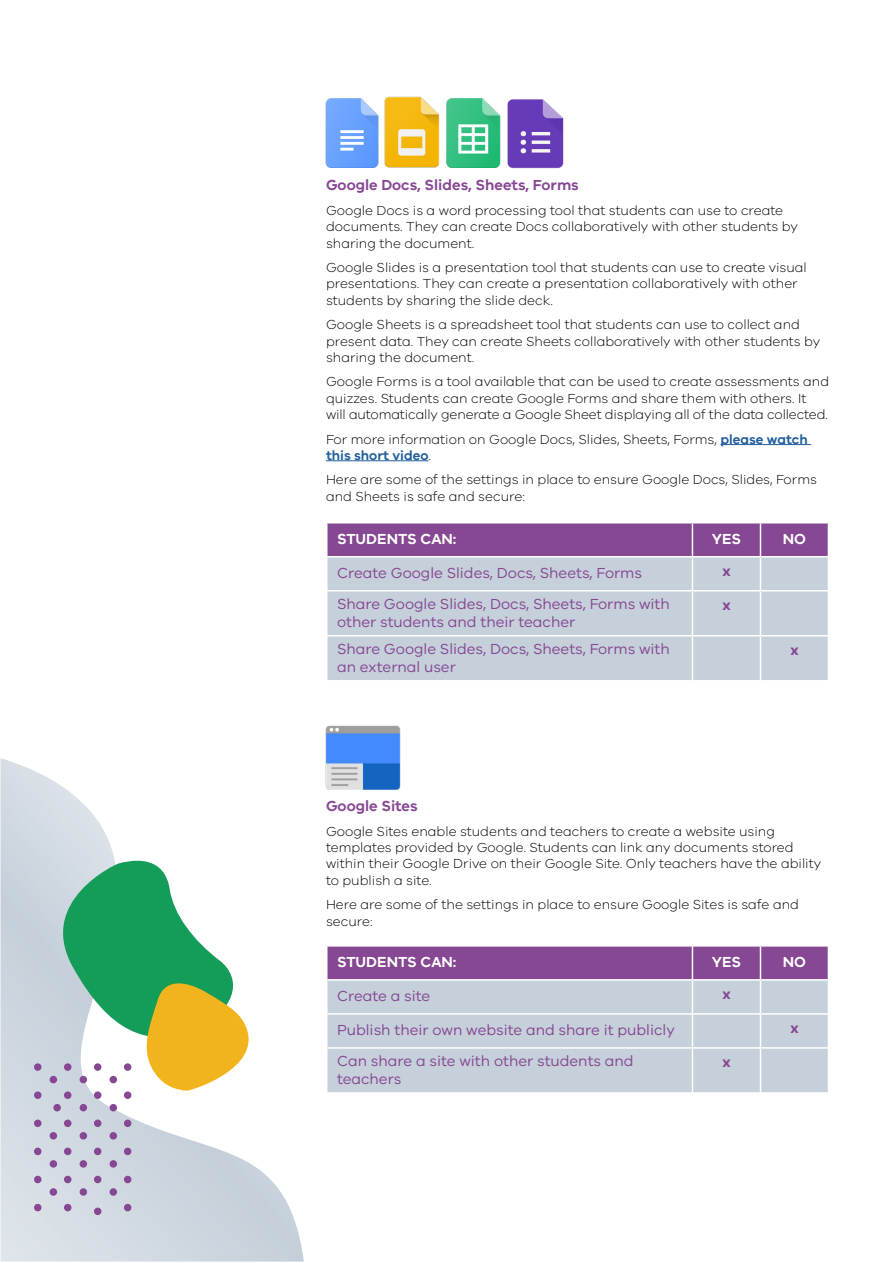
<style>
.page{position:relative;width:893px;height:1263px;background:#fff}
.page>*{position:absolute;margin:0;border:0;box-sizing:border-box;transform-origin:0 0}
.t1{font:15px/18px "VIC";color:#864793}
.t2{font:600 15px "VIC";color:#864793}
.t3{font:600 15px "VIC";color:#fff}
.t4{font:300 13.5px/16.2px "VIC";color:#000}
.s1{font-weight:600;color:#215e9e}
</style>
<div class="page">
<img style="left:1px;top:758px;width:303px;height:503px">
<svg style="left:36px;top:856px;width:224px;height:235px"></svg>
<hr style="left:720px;top:444px;width:91px;height:1px;background:#215e9e">
<hr style="left:326px;top:460px;width:103px;height:1px;background:#215e9e">
<div style="left:327px;top:523px;width:501px;height:33px;background:#864793"></div>
<div style="left:327px;top:557px;width:501px;height:123px;background:#c5d0da"></div>
<hr style="left:326px;top:590px;width:366px;height:1px;background:#fff">
<hr style="left:326px;top:635px;width:366px;height:1px;background:#fff">
<hr style="left:760px;top:590px;width:69px;height:1px;background:#fff">
<hr style="left:760px;top:635px;width:69px;height:1px;background:#fff">
<hr style="left:692px;top:523px;width:1px;height:33px;background:#fff">
<hr style="left:760px;top:523px;width:1px;height:33px;background:#fff">
<hr style="left:692px;top:557px;width:1px;height:33px;background:#fff">
<hr style="left:760px;top:557px;width:1px;height:33px;background:#fff">
<hr style="left:692px;top:590px;width:68px;height:1px;background:#fff">
<hr style="left:692px;top:591px;width:1px;height:44px;background:#fff">
<hr style="left:760px;top:591px;width:1px;height:44px;background:#fff">
<hr style="left:692px;top:635px;width:68px;height:1px;background:#fff">
<hr style="left:692px;top:636px;width:1px;height:44px;background:#fff">
<hr style="left:760px;top:636px;width:1px;height:44px;background:#fff">
<div style="left:327px;top:947px;width:501px;height:32px;background:#864793"></div>
<div style="left:327px;top:981px;width:501px;height:111px;background:#c5d0da"></div>
<hr style="left:326px;top:1013px;width:366px;height:2px;background:#fff">
<hr style="left:326px;top:1047px;width:366px;height:2px;background:#fff">
<hr style="left:760px;top:1013px;width:69px;height:2px;background:#fff">
<hr style="left:760px;top:1047px;width:69px;height:2px;background:#fff">
<hr style="left:692px;top:947px;width:1px;height:32px;background:#fff">
<hr style="left:760px;top:947px;width:1px;height:32px;background:#fff">
<hr style="left:692px;top:981px;width:1px;height:32px;background:#fff">
<hr style="left:760px;top:981px;width:1px;height:32px;background:#fff">
<hr style="left:692px;top:1013px;width:68px;height:2px;background:#fff">
<hr style="left:692px;top:1015px;width:1px;height:32px;background:#fff">
<hr style="left:760px;top:1015px;width:1px;height:32px;background:#fff">
<hr style="left:692px;top:1047px;width:68px;height:2px;background:#fff">
<hr style="left:692px;top:1049px;width:1px;height:43px;background:#fff">
<hr style="left:760px;top:1049px;width:1px;height:43px;background:#fff">
<img style="left:325px;top:98px;width:50px;height:69px">
<img style="left:375px;top:97px;width:126px;height:70px">
<img style="left:507px;top:99px;width:57px;height:70px">
<img style="left:325px;top:725px;width:76px;height:65px">
<div style="left:34px;top:1204px;width:8px;height:7px;background:#864793;border-radius:50%"></div>
<div style="left:64px;top:1204px;width:7px;height:7px;background:#864793;border-radius:50%"></div>
<div style="left:94px;top:1207px;width:7px;height:8px;background:#864793;border-radius:50%"></div>
<div style="left:124px;top:1204px;width:7px;height:7px;background:#864793;border-radius:50%"></div>
<div style="left:50px;top:1188px;width:7px;height:8px;background:#864793;border-radius:50%"></div>
<div style="left:80px;top:1188px;width:7px;height:8px;background:#864793;border-radius:50%"></div>
<div style="left:110px;top:1188px;width:7px;height:8px;background:#864793;border-radius:50%"></div>
<div style="left:34px;top:1176px;width:8px;height:7px;background:#864793;border-radius:50%"></div>
<div style="left:64px;top:1176px;width:7px;height:7px;background:#864793;border-radius:50%"></div>
<div style="left:94px;top:1176px;width:7px;height:7px;background:#864793;border-radius:50%"></div>
<div style="left:124px;top:1176px;width:7px;height:7px;background:#864793;border-radius:50%"></div>
<div style="left:50px;top:1160px;width:7px;height:7px;background:#864793;border-radius:50%"></div>
<div style="left:80px;top:1160px;width:7px;height:7px;background:#864793;border-radius:50%"></div>
<div style="left:110px;top:1160px;width:7px;height:7px;background:#864793;border-radius:50%"></div>
<div style="left:34px;top:1148px;width:8px;height:7px;background:#864793;border-radius:50%"></div>
<div style="left:64px;top:1148px;width:7px;height:7px;background:#864793;border-radius:50%"></div>
<div style="left:94px;top:1148px;width:7px;height:7px;background:#864793;border-radius:50%"></div>
<div style="left:124px;top:1148px;width:7px;height:7px;background:#864793;border-radius:50%"></div>
<div style="left:50px;top:1132px;width:7px;height:7px;background:#864793;border-radius:50%"></div>
<div style="left:80px;top:1132px;width:7px;height:7px;background:#864793;border-radius:50%"></div>
<div style="left:110px;top:1132px;width:7px;height:7px;background:#864793;border-radius:50%"></div>
<div style="left:34px;top:1119px;width:8px;height:8px;background:#864793;border-radius:50%"></div>
<div style="left:64px;top:1119px;width:7px;height:8px;background:#864793;border-radius:50%"></div>
<div style="left:94px;top:1119px;width:7px;height:8px;background:#864793;border-radius:50%"></div>
<div style="left:124px;top:1119px;width:7px;height:8px;background:#864793;border-radius:50%"></div>
<div style="left:53px;top:1104px;width:8px;height:7px;background:#864793;border-radius:50%"></div>
<div style="left:80px;top:1104px;width:7px;height:7px;background:#864793;border-radius:50%"></div>
<div style="left:110px;top:1104px;width:7px;height:7px;background:#864793;border-radius:50%"></div>
<div style="left:34px;top:1091px;width:8px;height:8px;background:#864793;border-radius:50%"></div>
<div style="left:64px;top:1091px;width:7px;height:8px;background:#864793;border-radius:50%"></div>
<div style="left:94px;top:1091px;width:7px;height:8px;background:#864793;border-radius:50%"></div>
<div style="left:124px;top:1091px;width:7px;height:8px;background:#864793;border-radius:50%"></div>
<div style="left:50px;top:1076px;width:7px;height:7px;background:#864793;border-radius:50%"></div>
<div style="left:80px;top:1076px;width:7px;height:7px;background:#864793;border-radius:50%"></div>
<div style="left:110px;top:1076px;width:7px;height:7px;background:#864793;border-radius:50%"></div>
<div style="left:34px;top:1063px;width:8px;height:8px;background:#864793;border-radius:50%"></div>
<div style="left:64px;top:1063px;width:7px;height:8px;background:#864793;border-radius:50%"></div>
<div style="left:94px;top:1063px;width:7px;height:8px;background:#864793;border-radius:50%"></div>
<div style="left:124px;top:1063px;width:7px;height:8px;background:#864793;border-radius:50%"></div>
<p class="t2" style="left:326px;top:176px;width:254px">Google Docs, Slides, Sheets, Forms</p>
<p class="t4" style="left:326px;top:202px;width:473px">Google Docs is a word processing tool that students can use to create documents. They can create Docs collaboratively with other students by sharing the document.</p>
<p class="t4" style="left:326px;top:259px;width:482px">Google Slides is a presentation tool that students can use to create visual presentations. They can create a presentation collaboratively with other students by sharing the slide deck.</p>
<p class="t4" style="left:326px;top:316px;width:496px">Google Sheets is a spreadsheet tool that students can use to collect and present data. They can create Sheets collaboratively with other students by sharing the document.</p>
<p class="t4" style="left:326px;top:373px;width:505px">Google Forms is a tool available that can be used to create assessments and quizzes. Students can create Google Forms and share them with others. It will automatically generate a Google Sheet displaying all of the data collected.</p>
<p class="t4" style="left:326px;top:430px;width:483px">For more information on Google Docs, Slides, Sheets, Forms, <span class="s1">please watch this short video</span>.</p>
<p class="t4" style="left:326px;top:471px;width:492px">Here are some of the settings in place to ensure Google Docs, Slides, Forms and Sheets is safe and secure:</p>
<p class="t3" style="left:337px;top:530px;width:121px">STUDENTS CAN:</p>
<p class="t3" style="left:712px;top:530px;width:31px">YES</p>
<p class="t3" style="left:783px;top:530px;width:25px">NO</p>
<p class="t1" style="left:337px;top:563px;width:307px">Create Google Slides, Docs, Sheets, Forms</p>
<p class="t2" style="left:722px;top:562px;width:10px">x</p>
<p class="t1" style="left:337px;top:594px;width:334px">Share Google Slides, Docs, Sheets, Forms with other students and their teacher</p>
<p class="t2" style="left:722px;top:596px;width:10px">x</p>
<p class="t1" style="left:337px;top:639px;width:334px">Share Google Slides, Docs, Sheets, Forms with an external user</p>
<p class="t2" style="left:790px;top:641px;width:10px">x</p>
<p class="t2" style="left:326px;top:797px;width:93px">Google Sites</p>
<p class="t4" style="left:326px;top:823px;width:497px">Google Sites enable students and teachers to create a website using templates provided by Google. Students can link any documents stored within their Google Drive on their Google Site. Only teachers have the ability to publish a site.</p>
<p class="t4" style="left:326px;top:896px;width:474px">Here are some of the settings in place to ensure Google Sites is safe and secure:</p>
<p class="t3" style="left:337px;top:953px;width:121px">STUDENTS CAN:</p>
<p class="t3" style="left:712px;top:953px;width:31px">YES</p>
<p class="t3" style="left:783px;top:953px;width:25px">NO</p>
<p class="t1" style="left:337px;top:986px;width:95px">Create a site</p>
<p class="t2" style="left:722px;top:985px;width:10px">x</p>
<p class="t1" style="left:337px;top:1020px;width:339px">Publish their own website and share it publicly</p>
<p class="t2" style="left:790px;top:1019px;width:10px">x</p>
<p class="t1" style="left:337px;top:1051px;width:298px">Can share a site with other students and teachers</p>
<p class="t2" style="left:722px;top:1053px;width:10px">x</p>
</div>
